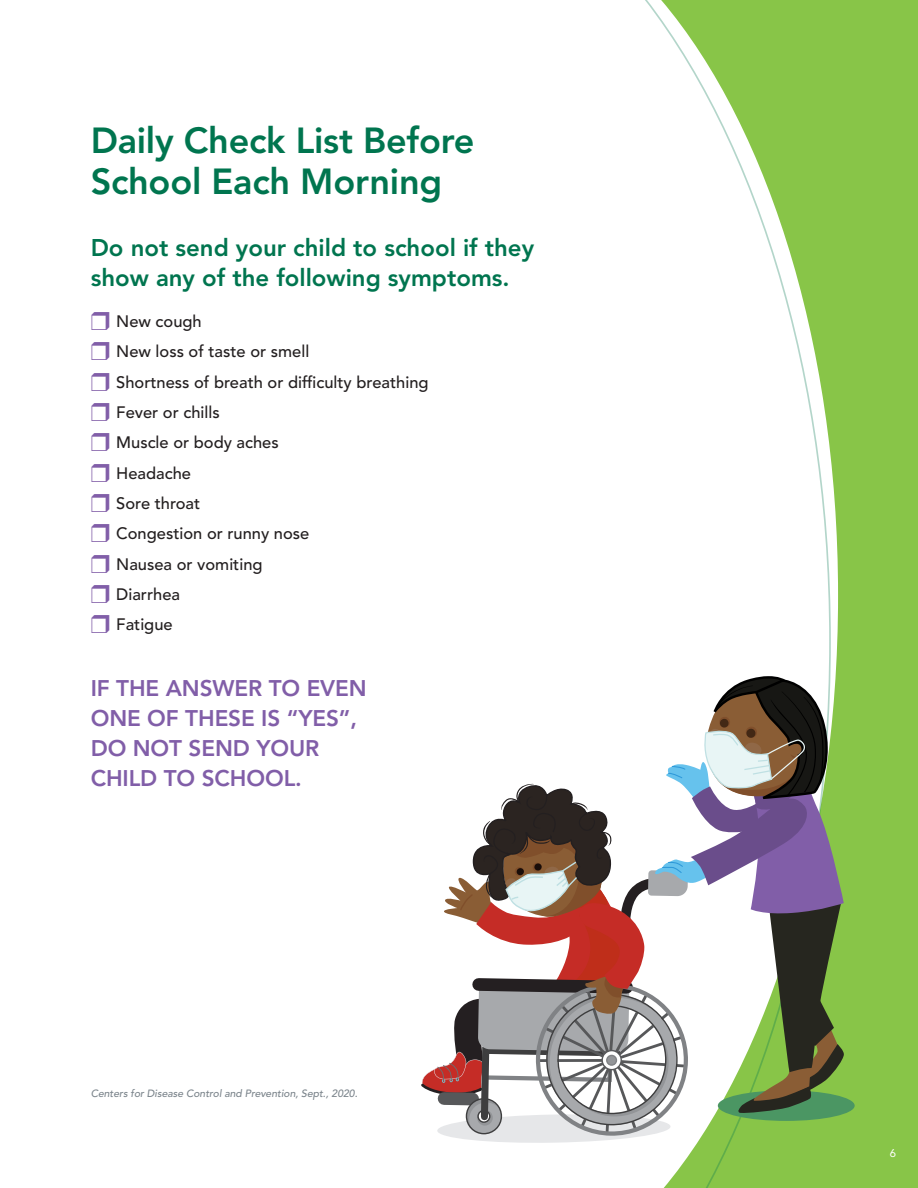
<style>
.page{position:relative;width:918px;height:1188px;background:#fff}
.page>*{position:absolute;margin:0;border:0;box-sizing:border-box;transform-origin:0 0}
.Secondary_Headers{font:800 36px/40.5px "Avenir LT Std";letter-spacing:-.005em;color:#00754f}
.Secondary_Headers-2{font:800 24px/30px "Avenir LT Std";color:#00754f}
.Secondary_Headers-3{font:800 22.5px "Avenir LT Std";letter-spacing:-.005em;color:#815ea8}
.Checklist{font:500 16.5px "Avenir LT Std";color:#231f20}
.Secondary_Headers-4{font:11.25px "Avenir LT Std";color:#fff}
.Secondary_Headers-5{font:italic 500 10.5px "Avenir LT Std";letter-spacing:-.005em;color:#7c858c}
</style>
<div class="page">
<svg style="left:645px;top:0;width:273px;height:1188px"></svg>
<div style="left:718px;top:1090px;width:137px;height:31px;background:#4b9663;border-radius:50%"></div>
<svg style="left:421px;top:673px;width:423px;height:471px"></svg>
<p class="Secondary_Headers" style="left:91px;top:120px;width:385px">Daily Check List Before<br>School Each Morning</p>
<p class="Secondary_Headers-2" style="left:91px;top:233px;width:445px">Do not send your child to school if they show any of the following symptoms.</p>
<p class="Checklist" style="left:116px;top:312px;width:87px">New cough</p>
<p class="Checklist" style="left:116px;top:342px;width:195px">New loss of taste or smell</p>
<p class="Checklist" style="left:116px;top:372px;width:314px">Shortness of breath or difficulty breathing</p>
<p class="Checklist" style="left:116px;top:403px;width:105px">Fever or chills</p>
<p class="Checklist" style="left:116px;top:433px;width:164px">Muscle or body aches</p>
<p class="Checklist" style="left:116px;top:463px;width:76px">Headache</p>
<p class="Checklist" style="left:116px;top:494px;width:86px">Sore throat</p>
<p class="Checklist" style="left:116px;top:524px;width:195px">Congestion or runny nose</p>
<p class="Checklist" style="left:116px;top:554px;width:148px">Nausea or vomiting</p>
<p class="Checklist" style="left:116px;top:585px;width:65px">Diarrhea</p>
<p class="Checklist" style="left:116px;top:615px;width:58px">Fatigue</p>
<p class="Secondary_Headers-3" style="left:91px;top:675px;width:278px">IF THE ANSWER TO EVEN</p>
<p class="Secondary_Headers-3" style="left:91px;top:705px;width:268px">ONE OF THESE IS “YES”,</p>
<p class="Secondary_Headers-3" style="left:91px;top:735px;width:230px">DO NOT SEND YOUR</p>
<p class="Secondary_Headers-3" style="left:91px;top:765px;width:213px">CHILD TO SCHOOL.</p>
<p class="Secondary_Headers-5" style="left:91px;top:1087px;width:268px">Centers for Disease Control and Prevention, Sept., 2020.</p>
<p class="Secondary_Headers-4" style="left:890px;top:1146px;width:8px">6</p>
</div>
